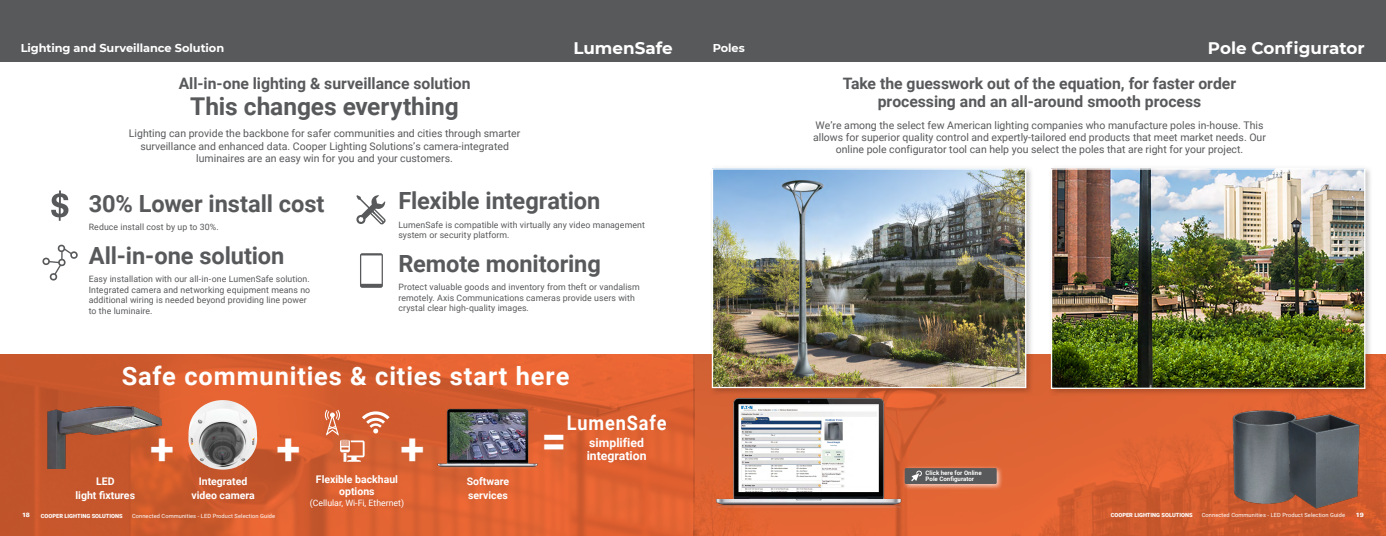
<style>
.page{position:relative;width:1386px;height:536px;background:#fff}
.page>*{position:absolute;margin:0;border:0;box-sizing:border-box;transform-origin:0 0}
.t1{font:700 43.75px "Roboto";color:#fff}
.t2{font:700 25.38px "Roboto";letter-spacing:.035em;color:#fff}
.t3{font:700 24.5px "Roboto";letter-spacing:-.005em;color:#58595b}
.t4{font:700 23.62px "Roboto";letter-spacing:-.005em;color:#58595b}
.t5{font:700 20.12px "Roboto";letter-spacing:.05em;color:#fff;scale:.9 1}
.t6{font:700 16.71px "Montserrat";color:#fff}
.t7{font:700 15.75px/17.5px "Roboto";color:#58595b;text-align:center}
.t8{font:700 12.25px "Roboto";color:#fff}
.t9{font:700 11.38px "Montserrat";letter-spacing:-.01em;color:#fff}
.t10{font:10.5px/12.2px "Roboto";color:#58595b;text-align:center}
.t11{font:700 10.5px/14px "Roboto";color:#fff;text-align:center}
.t12{font:8.75px/10.5px "Roboto";letter-spacing:.005em;color:#58595b}
.t13{font:8.75px "Roboto";color:#fff}
.t14{font:700 6.12px/6.1px "Roboto";color:#fff}
.t15{font:900 6.12px "Univers LT Std";color:#fff}
.t16{font:5.69px "Roboto";letter-spacing:.015em;color:#fff}
.t17{font:900 5.69px "Roboto";color:#fff}
</style>
<div class="page">
<img style="left:694px;top:354px;width:692px;height:182px">
<svg style="left:0;top:354px;width:694px;height:182px;background:#d75e2f"></svg>
<div style="left:901px;top:464px;width:102px;height:26px;background:#fff;opacity:.75"></div>
<div style="left:905px;top:468px;width:92px;height:16px;background:#58595b"></div>
<svg style="left:913px;top:470px;width:9px;height:11px"></svg>
<div style="left:709px;top:166px;width:324px;height:229px;background:#000;opacity:.2"></div>
<img style="left:714px;top:170px;width:310px;height:216px">
<div style="left:712px;top:168px;width:314px;height:220px;border:1px solid #fff"></div>
<div style="left:1048px;top:166px;width:324px;height:230px;background:#000;opacity:.2"></div>
<img style="left:1053px;top:170px;width:310px;height:217px">
<div style="left:1051px;top:168px;width:314px;height:221px;border:1px solid #fff"></div>
<img style="left:1214px;top:405px;width:103px;height:103px">
<img style="left:1274px;top:409px;width:93px;height:101px">
<div style="left:0;top:0;width:1386px;height:61px;background:#58595b"></div>
<img style="left:188px;top:400px;width:67px;height:69px">
<img style="left:42px;top:396px;width:126px;height:72px">
<svg style="left:325px;top:409px;width:65px;height:52px;background:#d9764f"></svg>
<img style="left:434px;top:404px;width:111px;height:72px">
<svg style="left:356px;top:195px;width:30px;height:29px"></svg>
<svg style="left:360px;top:253px;width:23px;height:35px"></svg>
<svg style="left:42px;top:244px;width:36px;height:37px"></svg>
<svg style="left:51px;top:190px;width:17px;height:31px"></svg>
<img style="left:715px;top:395px;width:198px;height:116px">
<p class="t9" style="left:21px;top:40px;width:205px">Lighting and Surveillance Solution</p>
<h3 class="t6" style="left:573px;top:36px;width:101px">LumenSafe</h3>
<p class="t9" style="left:713px;top:40px;width:34px">Poles</p>
<h3 class="t6" style="left:1208px;top:36px;width:158px">Pole Configurator</h3>
<h3 class="t7" style="left:179px;top:74px;width:293px">All-in-one lighting &amp; surveillance solution</h3>
<h3 class="t3" style="left:190px;top:90px;width:270px">This changes everything</h3>
<p class="t10" style="left:129px;top:127px;width:393px">Lighting can provide the backbone for safer communities and cities through smarter surveillance and enhanced data. Cooper Lighting Solutions’s camera-integrated luminaires are an easy win for you and your customers.</p>
<h3 class="t7" style="left:843px;top:74px;width:395px">Take the guesswork out of the equation, for faster order processing and an all-around smooth process</h3>
<p class="t10" style="left:813px;top:118px;width:454px">We’re among the select few American lighting companies who manufacture poles in-house. This allows for superior quality control and expertly-tailored end products that meet market needs. Our online pole configurator tool can help you select the poles that are right for your project.</p>
<h3 class="t4" style="left:89px;top:187px;width:237px">30% Lower install cost</h3>
<p class="t12" style="left:89px;top:221px;width:132px">Reduce install cost by up to 30%.</p>
<h3 class="t4" style="left:89px;top:239px;width:197px">All-in-one solution</h3>
<p class="t12" style="left:89px;top:273px;width:223px">Easy installation with our all-in-one LumenSafe solution.<br>Integrated camera and networking equipment means no additional wiring is needed beyond providing line power to the luminaire.</p>
<h3 class="t4" style="left:398px;top:184px;width:203px">Flexible integration</h3>
<p class="t12" style="left:398px;top:219px;width:248px">LumenSafe is compatible with virtually any video management system or security platform.</p>
<h3 class="t4" style="left:398px;top:247px;width:204px">Remote monitoring</h3>
<p class="t12" style="left:398px;top:281px;width:243px">Protect valuable goods and inventory from theft or vandalism remotely. Axis Communications cameras provide users with crystal clear high-quality images.</p>
<h2 class="t2" style="left:122px;top:358px;width:449px">Safe communities &amp; cities start here</h2>
<h3 class="t5" style="left:567px;top:408px;width:112px">LumenSafe</h3>
<p class="t8" style="left:589px;top:433px;width:56px">simplified</p>
<h1 class="t1" style="left:150px;top:417px;width:25px">+</h1>
<h1 class="t1" style="left:276px;top:417px;width:25px">+</h1>
<h1 class="t1" style="left:400px;top:417px;width:25px">+</h1>
<h1 class="t1" style="left:542px;top:409px;width:27px">=</h1>
<p class="t8" style="left:587px;top:447px;width:61px">integration</p>
<p class="t11" style="left:76px;top:473px;width:61px">LED<br>light fixtures</p>
<p class="t11" style="left:316px;top:472px;width:84px;line-height:12.2px">Flexible backhaul options</p>
<p class="t13" style="left:310px;top:497px;width:96px">(Cellular, Wi-Fi, Ethernet)</p>
<p class="t11" style="left:191px;top:474px;width:65px">Integrated video camera</p>
<p class="t11" style="left:467px;top:473px;width:44px;text-align:left">Software services</p>
<p class="t14" style="left:926px;top:469px;width:58px">Click here for Online<br>Pole Configurator</p>
<p class="t15" style="left:22px;top:511px;width:9px">18</p>
<p class="t17" style="left:41px;top:511px;width:83px">COOPER LIGHTING SOLUTIONS</p>
<p class="t16" style="left:132px;top:511px;width:145px">Connected Communities - LED Product Selection Guide</p>
<p class="t17" style="left:1111px;top:511px;width:83px">COOPER LIGHTING SOLUTIONS</p>
<p class="t16" style="left:1202px;top:511px;width:145px">Connected Communities - LED Product Selection Guide</p>
<p class="t15" style="left:1356px;top:511px;width:9px">19</p>
</div>
